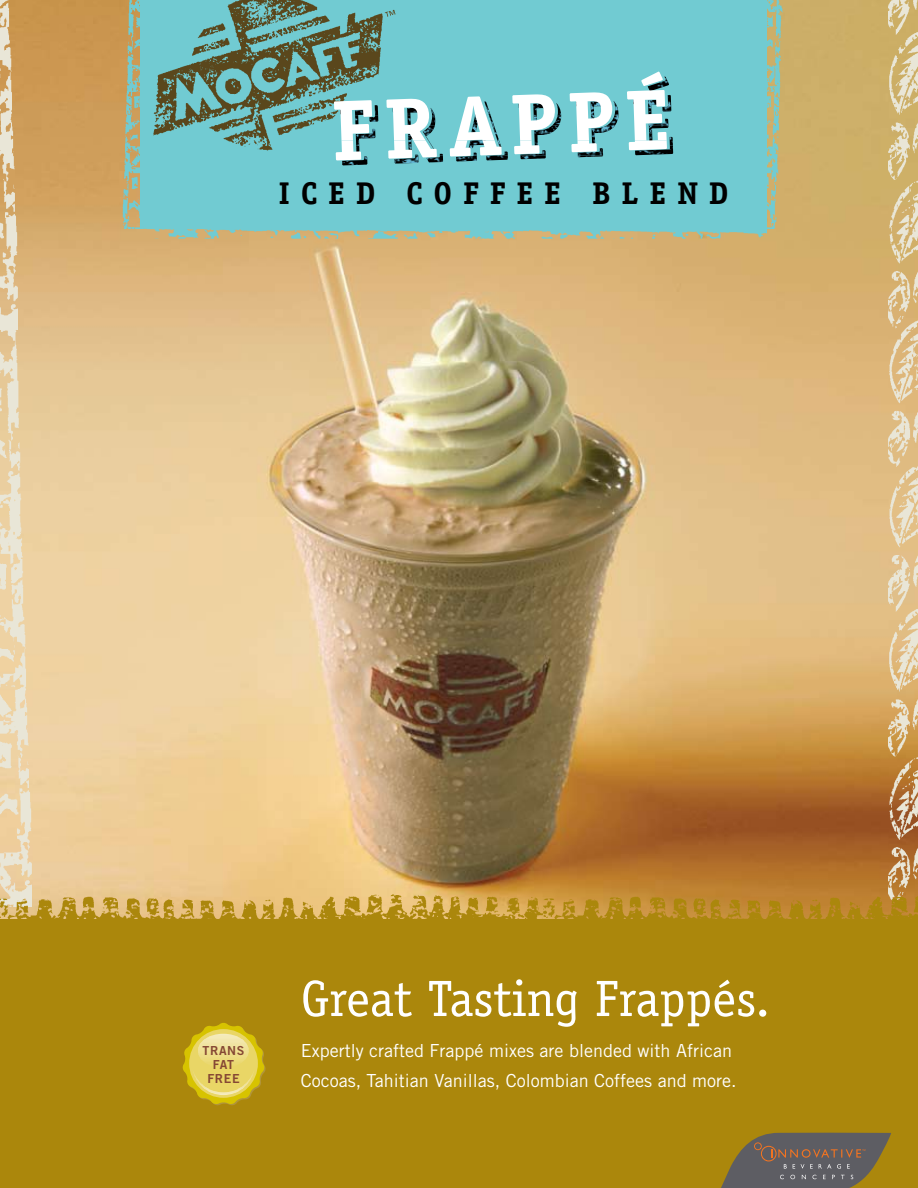
<style>
.page{position:relative;width:918px;height:1188px;background:#fff}
.page>*{position:absolute;margin:0;border:0;box-sizing:border-box;transform-origin:0 0}
.t1{font:51.15px "Officina Serif";color:#fff}
.t2{font:700 31.5px "Officina Serif";letter-spacing:.345em;color:#000}
.t3{font:18px/30px "Trade Gothic";color:#fff}
.t4{font:12.45px/13.8px "Trade Gothic Bold Two";letter-spacing:.05em;color:#864834;text-align:center}
</style>
<div class="page">
<img style="left:17px;top:0;width:872px;height:886px">
<img style="left:889px;top:0;width:29px;height:316px">
<img style="left:0;top:0;width:17px;height:316px">
<img style="left:889px;top:316px;width:29px;height:570px">
<img style="left:0;top:316px;width:31px;height:570px">
<div style="left:0;top:919px;width:918px;height:269px;background:#ab870c"></div>
<img style="left:0;top:886px;width:534px;height:33px">
<img style="left:534px;top:886px;width:384px;height:33px">
<svg style="left:721px;top:1133px;width:170px;height:55px"></svg>
<svg style="left:182px;top:1023px;width:84px;height:83px"></svg>
<svg style="left:189px;top:1029px;width:69px;height:69px"></svg>
<hr style="left:192px;top:1094px;width:63px;height:1px;background:#f5ecbf">
<hr style="left:192px;top:1093px;width:63px;height:1px;background:#f4eaba">
<hr style="left:192px;top:1091px;width:63px;height:2px;background:#f3e9b5">
<hr style="left:192px;top:1090px;width:63px;height:1px;background:#f3e8b2">
<hr style="left:192px;top:1089px;width:63px;height:1px;background:#f3e7ad">
<hr style="left:192px;top:1087px;width:63px;height:2px;background:#f2e6a9">
<hr style="left:192px;top:1086px;width:63px;height:1px;background:#f1e4a4">
<hr style="left:192px;top:1085px;width:63px;height:1px;background:#f0e39f">
<hr style="left:192px;top:1083px;width:63px;height:2px;background:#f0e39c">
<hr style="left:192px;top:1082px;width:63px;height:1px;background:#f0e197">
<hr style="left:192px;top:1081px;width:63px;height:1px;background:#efe093">
<hr style="left:192px;top:1079px;width:63px;height:2px;background:#eedf8e">
<hr style="left:192px;top:1078px;width:63px;height:1px;background:#eedf8b">
<hr style="left:192px;top:1077px;width:63px;height:1px;background:#eedd86">
<hr style="left:192px;top:1075px;width:63px;height:2px;background:#eddc82">
<hr style="left:192px;top:1074px;width:63px;height:1px;background:#ecdb7e">
<hr style="left:192px;top:1073px;width:63px;height:1px;background:#ecdb79">
<hr style="left:192px;top:1071px;width:63px;height:2px;background:#ebda75">
<hr style="left:192px;top:1070px;width:63px;height:1px;background:#ead870">
<hr style="left:192px;top:1069px;width:63px;height:1px;background:#ead76b">
<hr style="left:192px;top:1067px;width:63px;height:2px;background:#e9d666">
<hr style="left:198px;top:1034px;width:51px;height:1px;background:#f5ecbf">
<hr style="left:198px;top:1035px;width:51px;height:1px;background:#f4eabb">
<hr style="left:198px;top:1037px;width:51px;height:1px;background:#f4eab7">
<hr style="left:198px;top:1038px;width:51px;height:1px;background:#f3e9b4">
<hr style="left:198px;top:1039px;width:51px;height:2px;background:#f2e7b0">
<hr style="left:198px;top:1041px;width:51px;height:1px;background:#f3e7ac">
<hr style="left:198px;top:1042px;width:51px;height:1px;background:#f2e6a9">
<hr style="left:198px;top:1043px;width:51px;height:2px;background:#f1e4a5">
<hr style="left:198px;top:1045px;width:51px;height:1px;background:#f1e4a1">
<hr style="left:198px;top:1046px;width:51px;height:1px;background:#f0e39e">
<hr style="left:198px;top:1047px;width:51px;height:2px;background:#f0e29a">
<hr style="left:198px;top:1049px;width:51px;height:1px;background:#f0e196">
<hr style="left:198px;top:1050px;width:51px;height:1px;background:#efe093">
<hr style="left:198px;top:1052px;width:51px;height:1px;background:#efe08f">
<hr style="left:198px;top:1053px;width:51px;height:1px;background:#eedf8c">
<hr style="left:198px;top:1054px;width:51px;height:2px;background:#edde88">
<hr style="left:198px;top:1056px;width:51px;height:1px;background:#eedd85">
<hr style="left:198px;top:1057px;width:51px;height:1px;background:#eddc81">
<hr style="left:198px;top:1058px;width:51px;height:2px;background:#ecdb7e">
<hr style="left:198px;top:1060px;width:51px;height:1px;background:#ecdb7a">
<hr style="left:198px;top:1061px;width:51px;height:1px;background:#ebda76">
<hr style="left:198px;top:1062px;width:51px;height:2px;background:#ead872">
<hr style="left:198px;top:1064px;width:51px;height:1px;background:#ebd86e">
<hr style="left:198px;top:1065px;width:51px;height:2px;background:#ead76b">
<img style="left:141px;top:0;width:625px;height:244px">
<img style="left:153px;top:0;width:250px;height:160px">
<img style="left:123px;top:0;width:30px;height:229px">
<img style="left:754px;top:0;width:31px;height:229px">
<svg style="left:334px;top:72px;width:339px;height:93px"></svg>
<h2 class="t2" style="left:279px;top:174px;width:451px">ICED COFFEE BLEND</h2>
<p class="t4" style="left:203px;top:1044px;width:43px">TRANS<br>FAT<br>FREE</p>
<h1 class="t1" style="left:301px;top:969px;width:471px">Great Tasting Frappés.</h1>
<p class="t3" style="left:301px;top:1035px;width:438px">Expertly crafted Frappé mixes are blended with African<br>Cocoas, Tahitian Vanillas, Colombian Coffees and more.</p>
</div>
